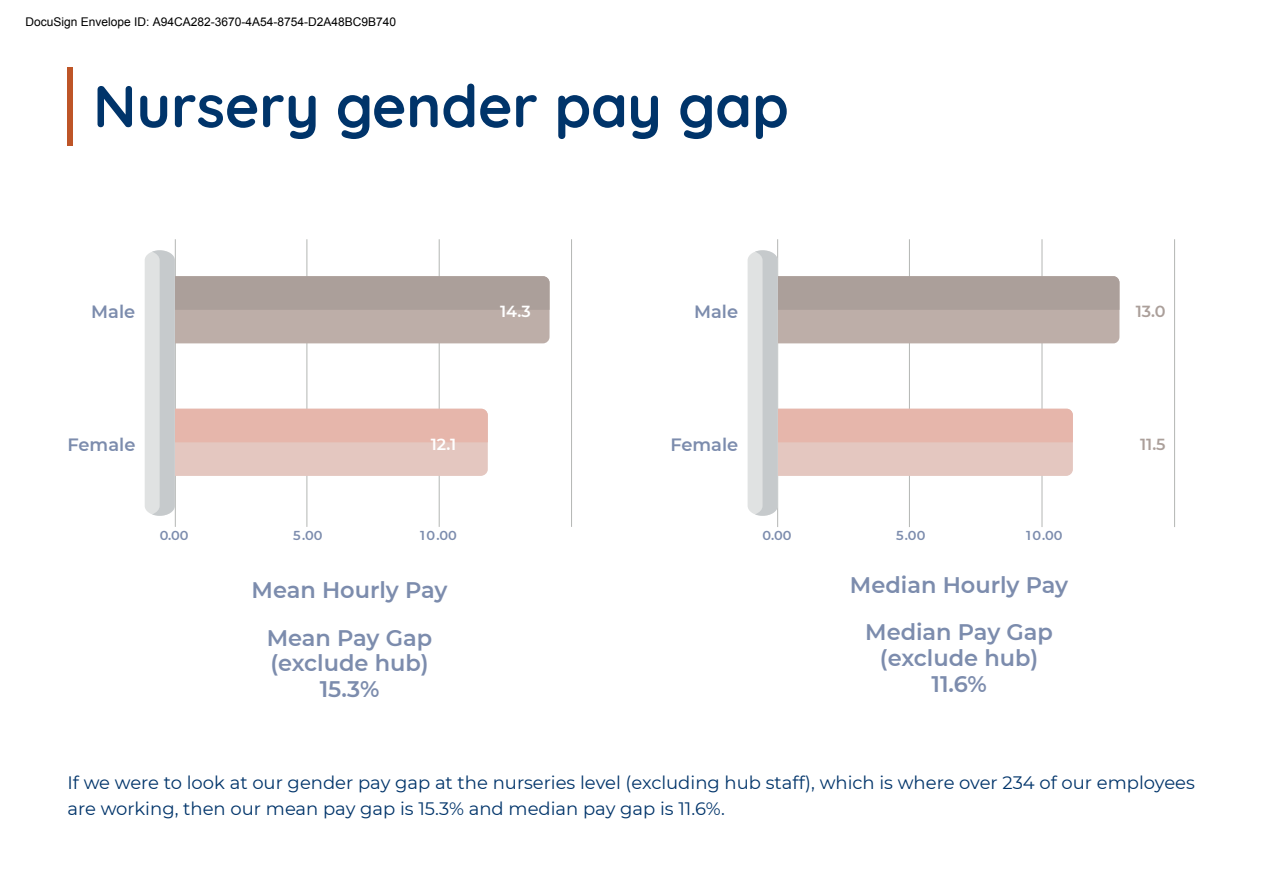
<style>
.page{position:relative;width:1263px;height:893px;background:#fff}
.page>*{position:absolute;margin:0;border:0;box-sizing:border-box;transform-origin:0 0}
.t1{font:700 58.95px "Quicksand";color:#00346a}
.t2{font:600 22.5px/47.7px "Montserrat";color:#7c8cad;text-align:center}
.t3{font:18px/25.8px "Montserrat";color:#00346a}
.t4{font:600 17.85px "Montserrat";color:#7c8cad}
.t5{font:600 16.05px "Montserrat";color:#fff}
.t6{font:600 16.05px "Montserrat";color:#ab9f9a}
.t7{font:600 12.9px "Montserrat";color:#7c8cad}
.t8{font:12px "Arial";color:#000}
</style>
<div class="page">
<hr style="left:175px;top:239px;width:1px;height:288px;background:#b7b9b7">
<hr style="left:306px;top:239px;width:1px;height:288px;background:#b7b9b7">
<hr style="left:439px;top:239px;width:1px;height:288px;background:#b7b9b7">
<hr style="left:571px;top:239px;width:1px;height:288px;background:#b7b9b7">
<hr style="left:703px;top:239px;width:1px;height:288px;background:#b7b9b7">
<svg style="left:68px;top:68px;width:5px;height:78px"></svg>
<hr style="left:777px;top:239px;width:1px;height:288px;background:#b7b9b7">
<hr style="left:909px;top:239px;width:1px;height:288px;background:#b7b9b7">
<hr style="left:1041px;top:239px;width:1px;height:288px;background:#b7b9b7">
<hr style="left:1174px;top:239px;width:1px;height:288px;background:#b7b9b7">
<hr style="left:1262px;top:239px;width:1px;height:288px;background:#b7b9b7">
<svg style="left:145px;top:250px;width:404px;height:266px"></svg>
<svg style="left:748px;top:250px;width:371px;height:266px"></svg>
<p class="t8" style="left:26px;top:15px;width:372px">DocuSign Envelope ID: A94CA282-3670-4A54-8754-D2A48BC9B740</p>
<h1 class="t1" style="left:93px;top:57px;width:697px">Nursery gender pay gap</h1>
<p class="t4" style="left:91px;top:299px;width:45px">Male</p>
<p class="t4" style="left:694px;top:299px;width:45px">Male</p>
<p class="t5" style="left:500px;top:300px;width:32px">14.3</p>
<p class="t6" style="left:1136px;top:300px;width:31px">13.0</p>
<p class="t4" style="left:68px;top:432px;width:69px">Female</p>
<p class="t4" style="left:670px;top:432px;width:69px">Female</p>
<p class="t5" style="left:431px;top:433px;width:27px">12.1</p>
<p class="t6" style="left:1140px;top:433px;width:27px">11.5</p>
<p class="t7" style="left:160px;top:526px;width:30px">0.00</p>
<p class="t7" style="left:293px;top:526px;width:31px">5.00</p>
<p class="t7" style="left:420px;top:526px;width:38px">10.00</p>
<p class="t7" style="left:763px;top:526px;width:30px">0.00</p>
<p class="t7" style="left:896px;top:526px;width:31px">5.00</p>
<p class="t7" style="left:1026px;top:526px;width:38px">10.00</p>
<p class="t2" style="left:252px;top:565px;width:197px">Mean Hourly Pay<br>Mean Pay Gap</p>
<p class="t2" style="left:270px;top:649px;width:160px;line-height:25.8px">(exclude hub)<br>15.3%</p>
<p class="t2" style="left:850px;top:560px;width:220px">Median Hourly Pay<br>Median Pay Gap</p>
<p class="t2" style="left:880px;top:644px;width:160px;line-height:25.8px">(exclude hub)<br>11.6%</p>
<p class="t3" style="left:68px;top:769px;width:1129px">If we were to look at our gender pay gap at the nurseries level (excluding hub staff), which is where over 234 of our employees are working, then our mean pay gap is 15.3% and median pay gap is 11.6%.</p>
</div>
